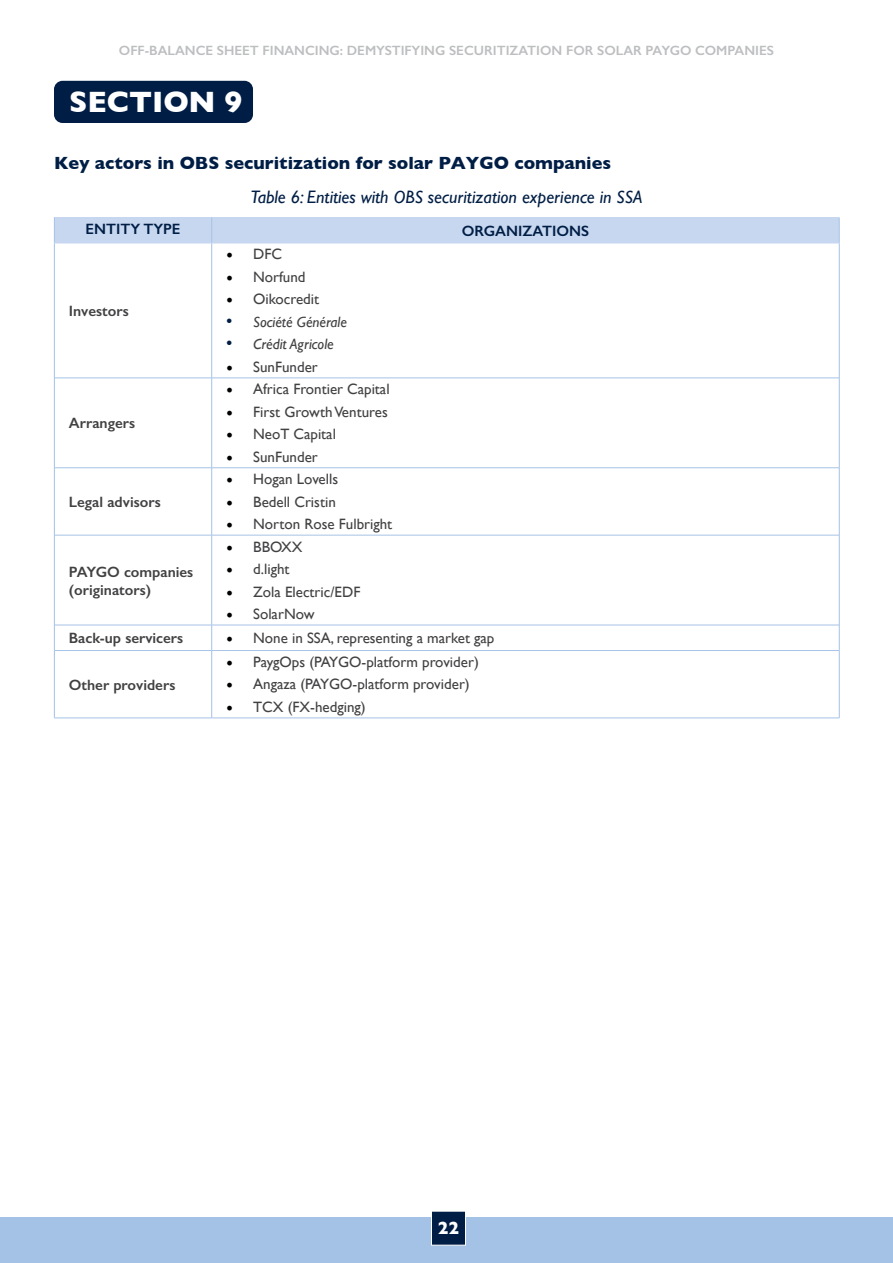
<style>
.page{position:relative;width:893px;height:1263px;background:#fff}
.page>*{position:absolute;margin:0;border:0;box-sizing:border-box;transform-origin:0 0}
.t1{font:700 30px "Gill Sans";color:#fff}
.t2{font:italic 18px "Gill Sans";color:#001e45}
.t3{font:700 18px "Gill Sans";color:#001e45}
.t4{font:700 18px "Gill Sans";color:#fff}
.t5{font:15px "Gill Sans";color:#414042}
.t6{font:600 15px/18px "Gill Sans";color:#414042}
.t7{font:italic 15px "Gill Sans";color:#414042}
.t8{font:600 15px "Gill Sans";color:#001e45}
.t9{font:600 13.5px "Gill Sans";color:#bcbec0}
.s1{font-family:"Minion Pro";font-size:18px;color:#000}
.s2{font-style:normal;font-size:18px;color:#001e45}
</style>
<div class="page">
<div style="left:0;top:1217px;width:893px;height:46px;background:#a3c2e6"></div>
<div style="left:431px;top:1211px;width:35px;height:34px;background:#001e45;border:1px solid #fff"></div>
<div style="left:54px;top:217px;width:158px;height:26px;background:#c6d7ef"></div>
<div style="left:212px;top:217px;width:627px;height:26px;background:#c6d7ef"></div>
<svg style="left:839px;top:217px;width:1px;height:26px"></svg>
<hr style="left:54px;top:243px;width:1px;height:135px;background:#a3c2e6">
<hr style="left:211px;top:243px;width:1px;height:135px;background:#a3c2e6">
<hr style="left:839px;top:243px;width:1px;height:135px;background:#a3c2e6">
<hr style="left:54px;top:378px;width:1px;height:90px;background:#a3c2e6">
<hr style="left:211px;top:378px;width:1px;height:90px;background:#a3c2e6">
<hr style="left:839px;top:378px;width:1px;height:90px;background:#a3c2e6">
<hr style="left:54px;top:468px;width:1px;height:67px;background:#a3c2e6">
<hr style="left:211px;top:468px;width:1px;height:67px;background:#a3c2e6">
<hr style="left:839px;top:468px;width:1px;height:67px;background:#a3c2e6">
<hr style="left:54px;top:535px;width:1px;height:90px;background:#a3c2e6">
<hr style="left:211px;top:535px;width:1px;height:90px;background:#a3c2e6">
<hr style="left:839px;top:535px;width:1px;height:90px;background:#a3c2e6">
<svg style="left:54px;top:625px;width:1px;height:25px"></svg>
<svg style="left:211px;top:626px;width:1px;height:24px"></svg>
<svg style="left:839px;top:625px;width:1px;height:25px"></svg>
<hr style="left:54px;top:650px;width:1px;height:68px;background:#a3c2e6">
<hr style="left:211px;top:651px;width:1px;height:67px;background:#a3c2e6">
<hr style="left:839px;top:650px;width:1px;height:68px;background:#a3c2e6">
<hr style="left:212px;top:243px;width:628px;height:1px;background:#c6d7ef">
<svg style="left:54px;top:217px;width:1px;height:26px"></svg>
<svg style="left:211px;top:217px;width:1px;height:26px"></svg>
<hr style="left:54px;top:243px;width:158px;height:1px;background:#c6d7ef">
<hr style="left:55px;top:378px;width:157px;height:1px;background:#a6c3e6">
<hr style="left:212px;top:378px;width:627px;height:1px;background:#a6c3e6">
<hr style="left:55px;top:467px;width:157px;height:1px;background:#a6c3e6">
<hr style="left:212px;top:467px;width:627px;height:1px;background:#a6c3e6">
<hr style="left:55px;top:535px;width:157px;height:1px;background:#a6c3e6">
<hr style="left:212px;top:535px;width:627px;height:1px;background:#a6c3e6">
<hr style="left:55px;top:625px;width:157px;height:1px;background:#a6c3e6">
<hr style="left:212px;top:625px;width:627px;height:1px;background:#a6c3e6">
<hr style="left:55px;top:650px;width:157px;height:1px;background:#a6c3e6">
<hr style="left:212px;top:650px;width:627px;height:1px;background:#a6c3e6">
<hr style="left:54px;top:718px;width:158px;height:1px;background:#a6c3e6">
<hr style="left:212px;top:718px;width:627px;height:1px;background:#a6c3e6">
<div style="left:54px;top:81px;width:199px;height:42px;background:#001e45;border-radius:9px"></div>
<p class="t9" style="left:119px;top:42px;width:657px">OFF-BALANCE SHEET FINANCING: DEMYSTIFYING SECURITIZATION FOR SOLAR PAYGO COMPANIES</p>
<h1 class="t1" style="left:69px;top:78px;width:175px">SECTION 9</h1>
<h2 class="t3" style="left:54px;top:149px;width:559px">Key actors in OBS securitization for solar PAYGO companies</h2>
<p class="t2" style="left:250px;top:186px;width:394px">Table 6: Entities with OBS securitization experience in SSA</p>
<p class="t8" style="left:86px;top:220px;width:97px">ENTITY TYPE</p>
<p class="t8" style="left:462px;top:222px;width:129px">ORGANIZATIONS</p>
<p class="t6" style="left:69px;top:302px;width:61px">Investors</p>
<p class="t6" style="left:69px;top:414px;width:68px">Arrangers</p>
<p class="t6" style="left:69px;top:493px;width:93px">Legal advisors</p>
<p class="t6" style="left:69px;top:562px;width:126px">PAYGO companies (originators)</p>
<p class="t5" style="left:226px;top:245px;width:57px"><span class="s1">•</span> DFC</p>
<p class="t5" style="left:226px;top:268px;width:81px"><span class="s1">•</span> Norfund</p>
<p class="t5" style="left:226px;top:290px;width:94px"><span class="s1">•</span> Oikocredit</p>
<p class="t7" style="left:226px;top:313px;width:122px"><span class="s2">•</span> Société Générale</p>
<p class="t7" style="left:226px;top:336px;width:109px"><span class="s2">•</span> Crédit Agricole</p>
<p class="t5" style="left:226px;top:358px;width:93px"><span class="s1">•</span> SunFunder</p>
<p class="t5" style="left:226px;top:380px;width:165px"><span class="s1">•</span> Africa Frontier Capital</p>
<p class="t5" style="left:226px;top:403px;width:163px"><span class="s1">•</span> First Growth Ventures</p>
<p class="t5" style="left:226px;top:425px;width:111px"><span class="s1">•</span> NeoT Capital</p>
<p class="t5" style="left:226px;top:448px;width:93px"><span class="s1">•</span> SunFunder</p>
<p class="t5" style="left:226px;top:470px;width:113px"><span class="s1">•</span> Hogan Lovells</p>
<p class="t5" style="left:226px;top:493px;width:111px"><span class="s1">•</span> Bedell Cristin</p>
<p class="t5" style="left:226px;top:515px;width:168px"><span class="s1">•</span> Norton Rose Fulbright</p>
<p class="t5" style="left:226px;top:538px;width:78px"><span class="s1">•</span> BBOXX</p>
<p class="t5" style="left:226px;top:560px;width:65px"><span class="s1">•</span> d.light</p>
<p class="t5" style="left:226px;top:583px;width:136px"><span class="s1">•</span> Zola Electric/EDF</p>
<p class="t5" style="left:226px;top:605px;width:90px"><span class="s1">•</span> SolarNow</p>
<p class="t6" style="left:69px;top:629px;width:116px">Back-up servicers</p>
<p class="t5" style="left:226px;top:629px;width:270px"><span class="s1">•</span> None in SSA, representing a market gap</p>
<p class="t6" style="left:69px;top:675px;width:108px">Other providers</p>
<p class="t5" style="left:226px;top:653px;width:254px"><span class="s1">•</span> PaygOps (PAYGO-platform provider)</p>
<p class="t5" style="left:226px;top:675px;width:245px"><span class="s1">•</span> Angaza (PAYGO-platform provider)</p>
<p class="t5" style="left:226px;top:698px;width:141px"><span class="s1">•</span> TCX (FX-hedging)</p>
<p class="t4" style="left:438px;top:1214px;width:23px">22</p>
</div>
